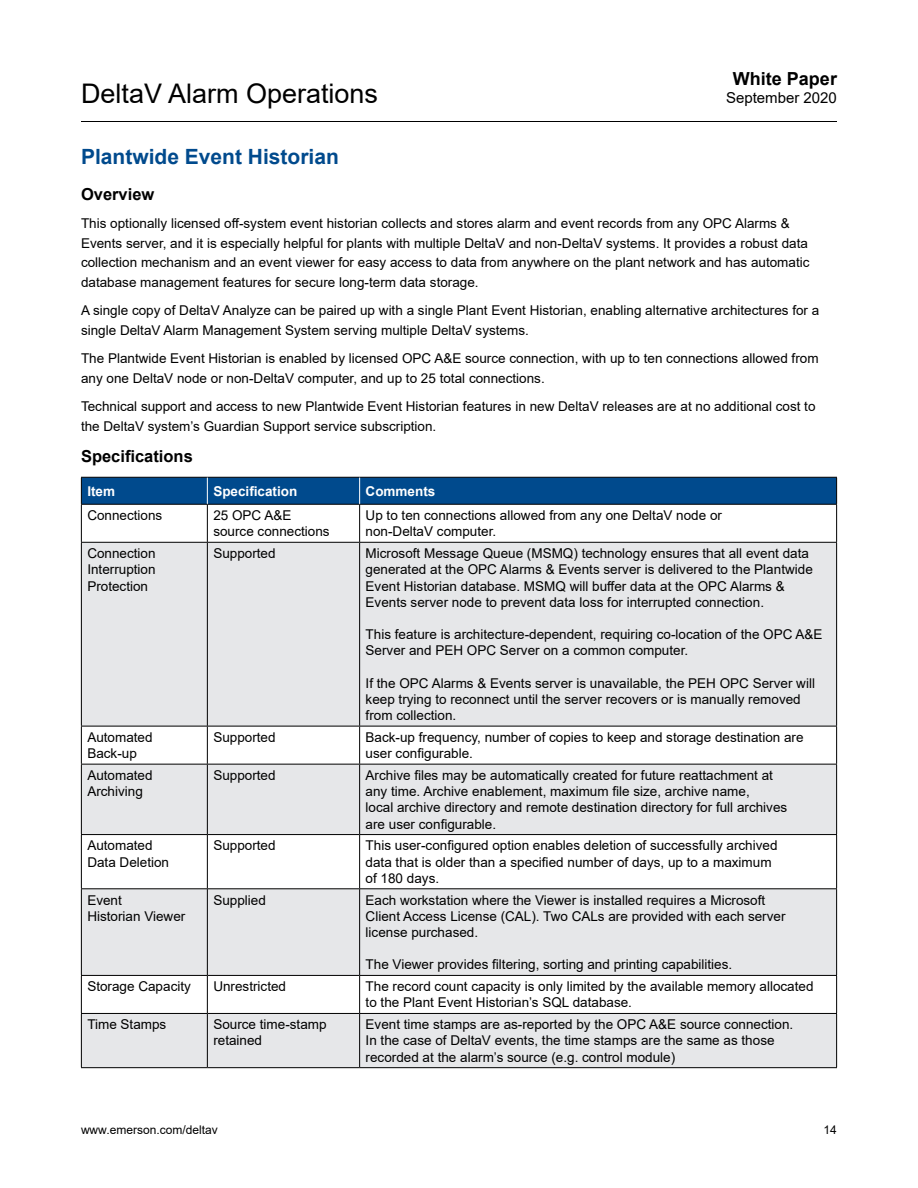
<style>
.page{position:relative;width:918px;height:1188px;background:#fff}
.page>*{position:absolute;margin:0;border:0;box-sizing:border-box;transform-origin:0 0}
.t1{font:27px "Arial";color:#000}
.Subhead_1{font:700 21px "Arial";color:#004a8d}
.t2{font:700 18px "Arial";color:#000}
.Body_Text{font:700 16.5px "Arial";color:#000}
.t3{font:15px "Arial";color:#000}
.Table_Text{font:13.5px/16.2px "Arial";color:#000}
.Body_Text-2{font:13.5px/19.5px "Arial";color:#000}
.Table_Header_White{font:700 13.5px "Arial";color:#fff}
.t4{font:12px "Arial";color:#000}
</style>
<div class="page">
<hr style="left:81px;top:121px;width:756px;height:1px;background:#000">
<svg style="left:82px;top:543px;width:754px;height:524px;fill:#e6e7e9"></svg>
<hr style="left:81px;top:504px;width:126px;height:1px;background:#000">
<hr style="left:81px;top:505px;width:1px;height:37px;background:#000">
<hr style="left:207px;top:504px;width:153px;height:1px;background:#000">
<hr style="left:207px;top:505px;width:1px;height:37px;background:#000">
<hr style="left:360px;top:504px;width:477px;height:1px;background:#000">
<hr style="left:359px;top:505px;width:1px;height:37px;background:#000">
<hr style="left:836px;top:505px;width:1px;height:37px;background:#000">
<svg style="left:81px;top:477px;width:756px;height:27px;background:#014787"></svg>
<hr style="left:81px;top:543px;width:1px;height:183px;background:#000">
<hr style="left:81px;top:542px;width:126px;height:1px;background:#000">
<hr style="left:207px;top:542px;width:153px;height:1px;background:#000">
<hr style="left:360px;top:542px;width:477px;height:1px;background:#000">
<hr style="left:207px;top:543px;width:1px;height:183px;background:#000">
<hr style="left:359px;top:543px;width:1px;height:183px;background:#000">
<hr style="left:836px;top:543px;width:1px;height:183px;background:#000">
<hr style="left:81px;top:726px;width:126px;height:1px;background:#000">
<hr style="left:81px;top:726px;width:1px;height:38px;background:#000">
<hr style="left:81px;top:835px;width:1px;height:53px;background:#000">
<hr style="left:207px;top:726px;width:153px;height:1px;background:#000">
<hr style="left:207px;top:726px;width:1px;height:38px;background:#000">
<hr style="left:207px;top:835px;width:1px;height:53px;background:#000">
<hr style="left:360px;top:726px;width:477px;height:1px;background:#000">
<hr style="left:359px;top:726px;width:1px;height:38px;background:#000">
<hr style="left:836px;top:726px;width:1px;height:38px;background:#000">
<hr style="left:359px;top:835px;width:1px;height:53px;background:#000">
<hr style="left:836px;top:835px;width:1px;height:53px;background:#000">
<hr style="left:81px;top:764px;width:126px;height:1px;background:#000">
<hr style="left:81px;top:765px;width:1px;height:69px;background:#000">
<hr style="left:81px;top:834px;width:126px;height:1px;background:#000">
<hr style="left:207px;top:764px;width:153px;height:1px;background:#000">
<hr style="left:207px;top:765px;width:1px;height:69px;background:#000">
<hr style="left:207px;top:834px;width:153px;height:1px;background:#000">
<hr style="left:360px;top:764px;width:477px;height:1px;background:#000">
<hr style="left:359px;top:765px;width:1px;height:69px;background:#000">
<hr style="left:836px;top:765px;width:1px;height:69px;background:#000">
<hr style="left:360px;top:834px;width:477px;height:1px;background:#000">
<hr style="left:81px;top:976px;width:1px;height:37px;background:#000">
<hr style="left:207px;top:976px;width:1px;height:37px;background:#000">
<hr style="left:359px;top:976px;width:1px;height:37px;background:#000">
<hr style="left:836px;top:976px;width:1px;height:37px;background:#000">
<hr style="left:81px;top:889px;width:1px;height:86px;background:#000">
<hr style="left:81px;top:888px;width:126px;height:1px;background:#000">
<hr style="left:207px;top:888px;width:153px;height:1px;background:#000">
<hr style="left:360px;top:888px;width:477px;height:1px;background:#000">
<hr style="left:207px;top:889px;width:1px;height:86px;background:#000">
<hr style="left:359px;top:889px;width:1px;height:86px;background:#000">
<hr style="left:836px;top:889px;width:1px;height:86px;background:#000">
<hr style="left:81px;top:975px;width:126px;height:1px;background:#000">
<hr style="left:207px;top:975px;width:153px;height:1px;background:#000">
<hr style="left:360px;top:975px;width:477px;height:1px;background:#000">
<hr style="left:81px;top:1014px;width:1px;height:53px;background:#000">
<hr style="left:81px;top:1013px;width:126px;height:1px;background:#000">
<hr style="left:207px;top:1013px;width:153px;height:1px;background:#000">
<hr style="left:360px;top:1013px;width:477px;height:1px;background:#000">
<hr style="left:207px;top:1014px;width:1px;height:53px;background:#000">
<hr style="left:359px;top:1014px;width:1px;height:53px;background:#000">
<hr style="left:836px;top:1014px;width:1px;height:53px;background:#000">
<hr style="left:81px;top:1067px;width:126px;height:1px;background:#000">
<hr style="left:207px;top:1067px;width:153px;height:1px;background:#000">
<hr style="left:360px;top:1067px;width:477px;height:1px;background:#000">
<h3 class="t2" style="left:733px;top:66px;width:106px">White Paper</h3>
<h1 class="t1" style="left:81px;top:75px;width:299px">DeltaV Alarm Operations</h1>
<p class="t3" style="left:726px;top:88px;width:112px">September 2020</p>
<p class="Subhead_1" style="left:81px;top:142px;width:259px">Plantwide Event Historian</p>
<p class="Body_Text" style="left:81px;top:182px;width:75px">Overview</p>
<p class="Body_Text-2" style="left:81px;top:214px;width:730px">This optionally licensed off-system event historian collects and stores alarm and event records from any OPC Alarms &amp; Events server, and it is especially helpful for plants with multiple DeltaV and non-DeltaV systems. It provides a robust data collection mechanism and an event viewer for easy access to data from anywhere on the plant network and has automatic database management features for secure long-term data storage.</p>
<p class="Body_Text-2" style="left:81px;top:301px;width:740px">A single copy of DeltaV Analyze can be paired up with a single Plant Event Historian, enabling alternative architectures for a single DeltaV Alarm Management System serving multiple DeltaV systems.</p>
<p class="Body_Text-2" style="left:81px;top:349px;width:739px">The Plantwide Event Historian is enabled by licensed OPC A&amp;E source connection, with up to ten connections allowed from any one DeltaV node or non-DeltaV computer, and up to 25 total connections.</p>
<p class="Body_Text-2" style="left:81px;top:397px;width:736px">Technical support and access to new Plantwide Event Historian features in new DeltaV releases are at no additional cost to the DeltaV system’s Guardian Support service subscription.</p>
<p class="Body_Text" style="left:81px;top:445px;width:113px">Specifications</p>
<p class="Table_Header_White" style="left:87px;top:481px;width:29px">Item</p>
<p class="Table_Header_White" style="left:213px;top:481px;width:86px">Specification</p>
<p class="Table_Header_White" style="left:366px;top:481px;width:71px">Comments</p>
<p class="Table_Text" style="left:87px;top:507px;width:77px">Connections</p>
<p class="Table_Text" style="left:213px;top:507px;width:118px">25 OPC A&amp;E source connections</p>
<p class="Table_Text" style="left:366px;top:507px;width:358px">Up to ten connections allowed from any one DeltaV node or non-DeltaV computer.</p>
<p class="Table_Text" style="left:87px;top:545px;width:70px;text-align:justify">Connection Interruption Protection</p>
<p class="Table_Text" style="left:213px;top:545px;width:64px">Supported</p>
<p class="Table_Text" style="left:366px;top:545px;width:449px">Microsoft Message Queue (MSMQ) technology ensures that all event data generated at the OPC Alarms &amp; Events server is delivered to the Plantwide Event Historian database. MSMQ will buffer data at the OPC Alarms &amp; Events server node to prevent data loss for interrupted connection.</p>
<p class="Table_Text" style="left:366px;top:626px;width:459px">This feature is architecture-dependent, requiring co-location of the OPC A&amp;E<br>Server and PEH OPC Server on a common computer.</p>
<p class="Table_Text" style="left:366px;top:675px;width:451px">If the OPC Alarms &amp; Events server is unavailable, the PEH OPC Server will keep trying to reconnect until the server recovers or is manually removed from collection.</p>
<p class="Table_Text" style="left:87px;top:729px;width:67px">Automated<br>Back-up</p>
<p class="Table_Text" style="left:213px;top:729px;width:64px">Supported</p>
<p class="Table_Text" style="left:366px;top:729px;width:439px">Back-up frequency, number of copies to keep and storage destination are user configurable.</p>
<p class="Table_Text" style="left:87px;top:767px;width:67px">Automated<br>Archiving</p>
<p class="Table_Text" style="left:213px;top:767px;width:64px">Supported</p>
<p class="Table_Text" style="left:366px;top:767px;width:423px">Archive files may be automatically created for future reattachment at any time. Archive enablement, maximum file size, archive name,<br>local archive directory and remote destination directory for full archives are user configurable.</p>
<p class="Table_Text" style="left:87px;top:837px;width:83px">Automated<br>Data Deletion</p>
<p class="Table_Text" style="left:213px;top:837px;width:64px">Supported</p>
<p class="Table_Text" style="left:366px;top:837px;width:413px">This user-configured option enables deletion of successfully archived data that is older than a specified number of days, up to a maximum of 180 days.</p>
<p class="Table_Text" style="left:87px;top:892px;width:100px">Event<br>Historian Viewer</p>
<p class="Table_Text" style="left:213px;top:892px;width:54px">Supplied</p>
<p class="Table_Text" style="left:366px;top:892px;width:421px">Each workstation where the Viewer is installed requires a Microsoft<br>Client Access License (CAL). Two CALs are provided with each server license purchased.</p>
<p class="Table_Text" style="left:366px;top:956px;width:368px">The Viewer provides filtering, sorting and printing capabilities.</p>
<p class="Table_Text" style="left:87px;top:978px;width:105px">Storage Capacity</p>
<p class="Table_Text" style="left:213px;top:978px;width:74px">Unrestricted</p>
<p class="Table_Text" style="left:366px;top:978px;width:449px">The record count capacity is only limited by the available memory allocated to the Plant Event Historian’s SQL database.</p>
<p class="Table_Text" style="left:87px;top:1016px;width:81px">Time Stamps</p>
<p class="Table_Text" style="left:213px;top:1016px;width:115px">Source time-stamp retained</p>
<p class="Table_Text" style="left:366px;top:1016px;width:429px">Event time stamps are as-reported by the OPC A&amp;E source connection.<br>In the case of DeltaV events, the time stamps are the same as those recorded at the alarm’s source (e.g. control module)</p>
<p class="t4" style="left:81px;top:1122px;width:138px">www.emerson.com/deltav</p>
<p class="t4" style="left:824px;top:1122px;width:15px">14</p>
</div>
